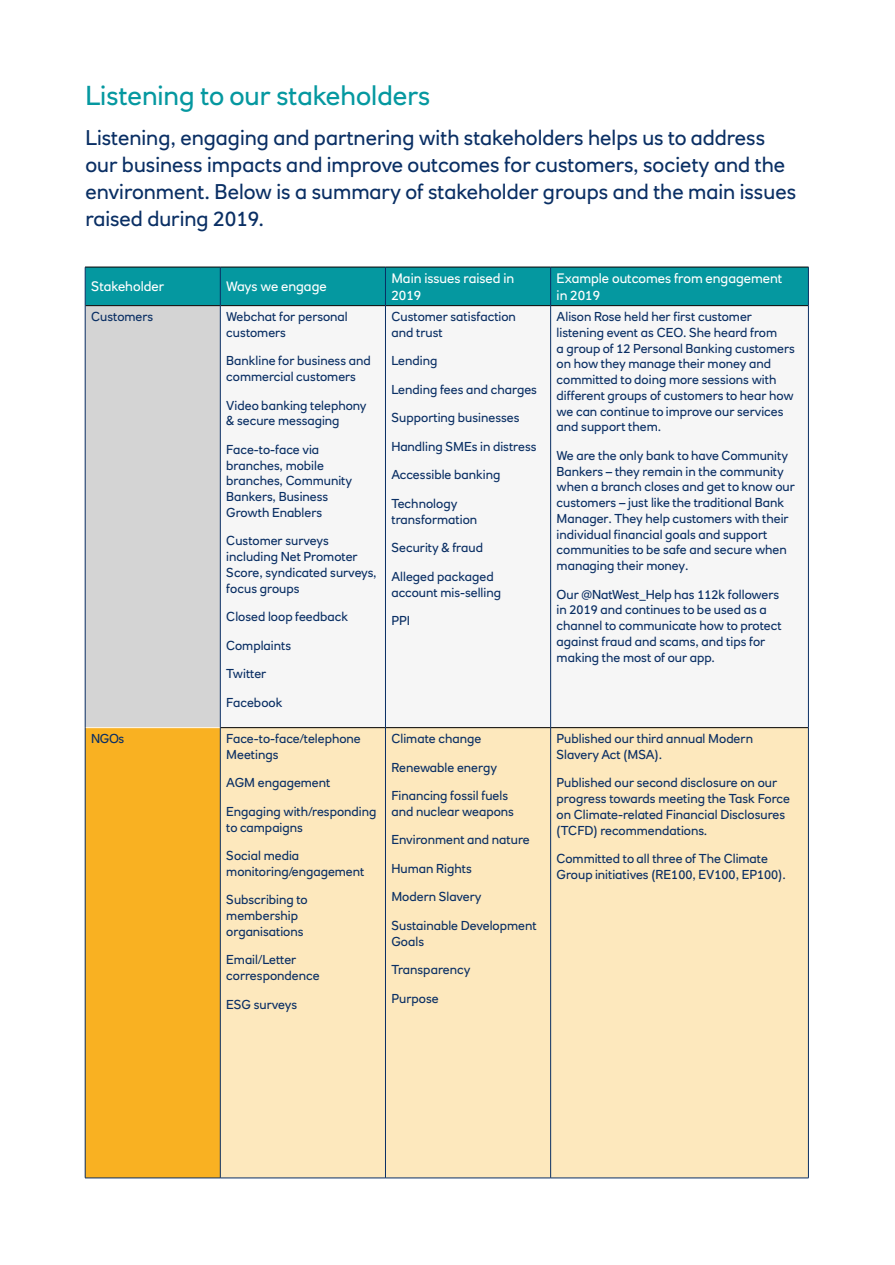
<style>
.page{position:relative;width:895px;height:1265px;background:#fff}
.page>*{position:absolute;margin:0;border:0;box-sizing:border-box;transform-origin:0 0}
.t1{font:27px "RN House Sans";color:#0598a0}
.t2{font:21px/27px "RN House Sans";color:#0a2f64}
.t3{font:13.5px/16.5px "RN House Sans";color:#fff}
.t4{font:12.75px/15.8px "RN House Sans";color:#0a2f64}
</style>
<div class="page">
<div style="left:86px;top:268px;width:721px;height:37px;background:#0598a0"></div>
<div style="left:85px;top:306px;width:135px;height:421px;background:#d4d4d4"></div>
<div style="left:221px;top:306px;width:586px;height:421px;background:#f6f6f6"></div>
<div style="left:85px;top:727px;width:135px;height:451px;background:#f9b122"></div>
<div style="left:221px;top:728px;width:586px;height:449px;background:#fde8bd"></div>
<hr style="left:85px;top:727px;width:135px;height:1px;background:#fff">
<hr style="left:85px;top:267px;width:135px;height:1px;background:#000">
<hr style="left:220px;top:267px;width:165px;height:1px;background:#000">
<hr style="left:385px;top:267px;width:165px;height:1px;background:#000">
<hr style="left:550px;top:267px;width:258px;height:1px;background:#000">
<hr style="left:85px;top:305px;width:135px;height:1px;background:#000">
<hr style="left:220px;top:305px;width:165px;height:1px;background:#000">
<hr style="left:385px;top:305px;width:165px;height:1px;background:#000">
<hr style="left:550px;top:305px;width:257px;height:1px;background:#000">
<hr style="left:220px;top:727px;width:165px;height:1px;background:#000">
<hr style="left:385px;top:727px;width:165px;height:1px;background:#000">
<hr style="left:550px;top:727px;width:257px;height:1px;background:#000">
<hr style="left:85px;top:267px;width:1px;height:39px;background:#0a2f64">
<hr style="left:220px;top:267px;width:1px;height:39px;background:#0a2f64">
<hr style="left:385px;top:267px;width:1px;height:39px;background:#0a2f64">
<hr style="left:550px;top:267px;width:1px;height:39px;background:#0a2f64">
<hr style="left:807px;top:267px;width:1px;height:39px;background:#0a2f64">
<hr style="left:85px;top:306px;width:1px;height:421px;background:#0a2f64">
<hr style="left:220px;top:306px;width:1px;height:421px;background:#0a2f64">
<hr style="left:385px;top:306px;width:1px;height:421px;background:#0a2f64">
<hr style="left:550px;top:306px;width:1px;height:421px;background:#0a2f64">
<hr style="left:807px;top:306px;width:1px;height:421px;background:#0a2f64">
<hr style="left:85px;top:727px;width:1px;height:450px;background:#0a2f64">
<hr style="left:220px;top:727px;width:1px;height:450px;background:#0a2f64">
<hr style="left:385px;top:727px;width:1px;height:450px;background:#0a2f64">
<hr style="left:550px;top:727px;width:1px;height:450px;background:#0a2f64">
<hr style="left:807px;top:727px;width:1px;height:450px;background:#0a2f64">
<hr style="left:85px;top:1177px;width:135px;height:1px;background:#0a2f64">
<hr style="left:220px;top:1177px;width:165px;height:1px;background:#0a2f64">
<hr style="left:385px;top:1177px;width:165px;height:1px;background:#0a2f64">
<hr style="left:550px;top:1177px;width:258px;height:1px;background:#0a2f64">
<h1 class="t1" style="left:85px;top:79px;width:346px">Listening to our stakeholders</h1>
<p class="t2" style="left:85px;top:124px;width:712px">Listening, engaging and partnering with stakeholders helps us to address our business impacts and improve outcomes for customers, society and the environment. Below is a summary of stakeholder groups and the main issues raised during 2019.</p>
<p class="t3" style="left:91px;top:278px;width:74px">Stakeholder</p>
<p class="t3" style="left:226px;top:278px;width:102px">Ways we engage</p>
<p class="t3" style="left:391px;top:270px;width:124px">Main issues raised in<br>2019</p>
<p class="t3" style="left:556px;top:270px;width:227px">Example outcomes from engagement in 2019</p>
<p class="t4" style="left:91px;top:309px;width:64px">Customers</p>
<p class="t4" style="left:226px;top:309px;width:123px">Webchat for personal customers</p>
<p class="t4" style="left:226px;top:353px;width:146px">Bankline for business and commercial customers</p>
<p class="t4" style="left:226px;top:397px;width:142px">Video banking telephony &amp; secure messaging</p>
<p class="t4" style="left:226px;top:441px;width:127px">Face-to-face via branches, mobile branches, Community<br>Bankers, Business<br>Growth Enablers</p>
<p class="t4" style="left:226px;top:533px;width:152px">Customer surveys including Net Promoter<br>Score, syndicated surveys, focus groups</p>
<p class="t4" style="left:226px;top:609px;width:123px">Closed loop feedback</p>
<p class="t4" style="left:226px;top:637px;width:66px">Complaints</p>
<p class="t4" style="left:226px;top:666px;width:42px">Twitter</p>
<p class="t4" style="left:226px;top:694px;width:58px">Facebook</p>
<p class="t4" style="left:391px;top:309px;width:126px">Customer satisfaction and trust</p>
<p class="t4" style="left:391px;top:353px;width:47px">Lending</p>
<p class="t4" style="left:391px;top:381px;width:147px">Lending fees and charges</p>
<p class="t4" style="left:391px;top:410px;width:129px">Supporting businesses</p>
<p class="t4" style="left:391px;top:438px;width:147px">Handling SMEs in distress</p>
<p class="t4" style="left:391px;top:467px;width:110px">Accessible banking</p>
<p class="t4" style="left:391px;top:495px;width:87px">Technology transformation</p>
<p class="t4" style="left:391px;top:540px;width:93px">Security &amp; fraud</p>
<p class="t4" style="left:391px;top:568px;width:111px">Alleged packaged account mis-selling</p>
<p class="t4" style="left:391px;top:612px;width:20px">PPI</p>
<p class="t4" style="left:556px;top:309px;width:240px">Alison Rose held her first customer listening event as CEO. She heard from<br>a group of 12 Personal Banking customers on how they manage their money and committed to doing more sessions with different groups of customers to hear how we can continue to improve our services and support them.</p>
<p class="t4" style="left:556px;top:447px;width:240px">We are the only bank to have Community Bankers – they remain in the community when a branch closes and get to know our customers – just like the traditional Bank Manager. They help customers with their individual financial goals and support communities to be safe and secure when managing their money.</p>
<p class="t4" style="left:556px;top:586px;width:226px">Our @NatWest_Help has 112k followers in 2019 and continues to be used as a channel to communicate how to protect against fraud and scams, and tips for making the most of our app.</p>
<p class="t4" style="left:91px;top:730px;width:35px">NGOs</p>
<p class="t4" style="left:226px;top:730px;width:136px">Face-to-face/telephone<br>Meetings</p>
<p class="t4" style="left:226px;top:775px;width:106px">AGM engagement</p>
<p class="t4" style="left:226px;top:803px;width:152px">Engaging with/responding to campaigns</p>
<p class="t4" style="left:226px;top:847px;width:140px">Social media monitoring/engagement</p>
<p class="t4" style="left:226px;top:892px;width:83px">Subscribing to membership organisations</p>
<p class="t4" style="left:226px;top:952px;width:95px">Email/Letter correspondence</p>
<p class="t4" style="left:226px;top:996px;width:72px">ESG surveys</p>
<p class="t4" style="left:391px;top:730px;width:91px">Climate change</p>
<p class="t4" style="left:391px;top:759px;width:107px">Renewable energy</p>
<p class="t4" style="left:391px;top:787px;width:124px">Financing fossil fuels and nuclear weapons</p>
<p class="t4" style="left:391px;top:832px;width:140px">Environment and nature</p>
<p class="t4" style="left:391px;top:860px;width:82px">Human Rights</p>
<p class="t4" style="left:391px;top:889px;width:92px">Modern Slavery</p>
<p class="t4" style="left:391px;top:917px;width:147px">Sustainable Development<br>Goals</p>
<p class="t4" style="left:391px;top:961px;width:80px">Transparency</p>
<p class="t4" style="left:391px;top:990px;width:49px">Purpose</p>
<p class="t4" style="left:556px;top:730px;width:198px">Published our third annual Modern<br>Slavery Act (MSA).</p>
<p class="t4" style="left:556px;top:775px;width:235px">Published our second disclosure on our progress towards meeting the Task Force on Climate-related Financial Disclosures (TCFD) recommendations.</p>
<p class="t4" style="left:556px;top:850px;width:230px">Committed to all three of The Climate<br>Group initiatives (RE100, EV100, EP100).</p>
</div>
